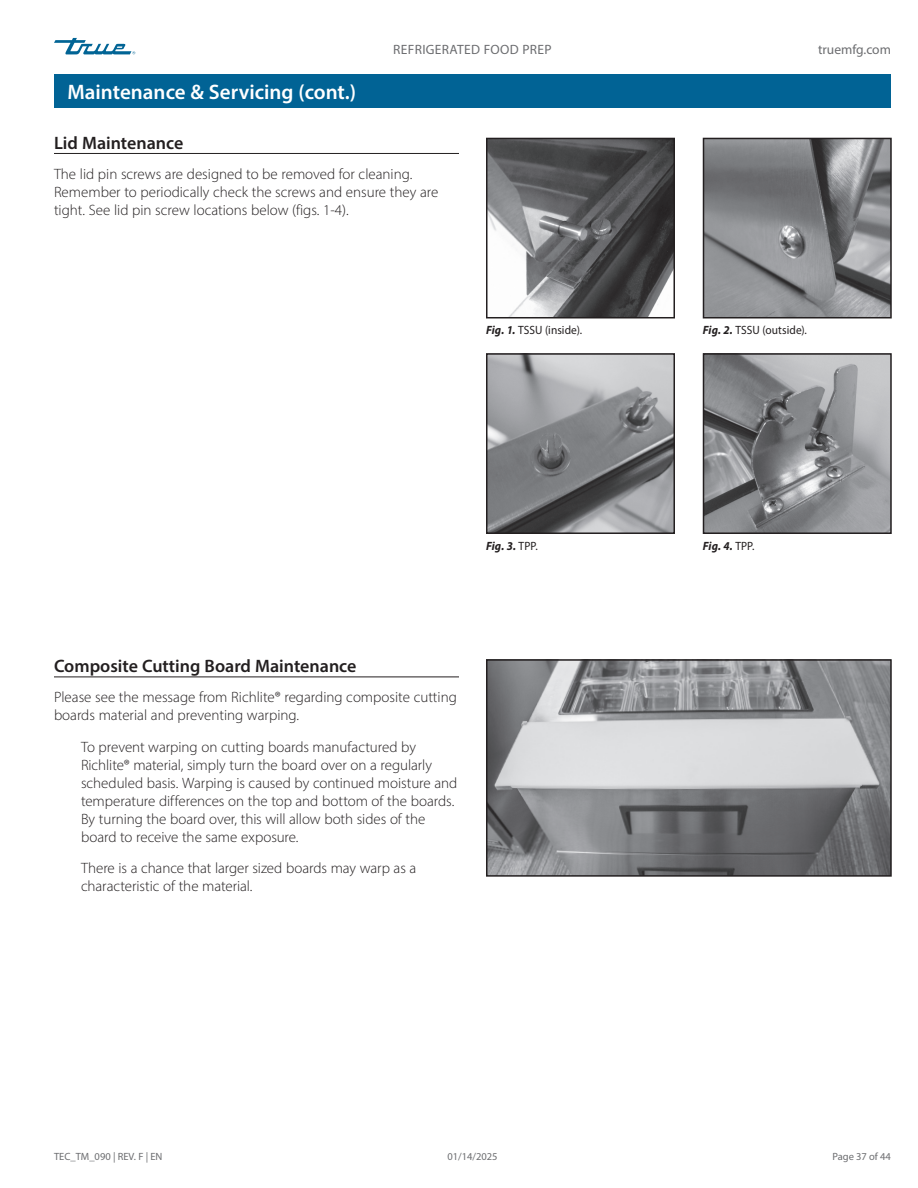
<style>
.page{position:relative;width:918px;height:1188px;background:#fff}
.page>*{position:absolute;margin:0;border:0;box-sizing:border-box;transform-origin:0 0}
.t1{font:600 21px "Myriad Pro";color:#fff}
.t2{font:600 18px "Myriad Pro";color:#231f20}
.t3{font:300 15px/18px "Myriad Pro";color:#231f20}
.t4{font:13.5px "Myriad Pro";letter-spacing:.025em;color:#6c6d70}
.t5{font:13.5px "Myriad Pro";color:#6c6d70}
.t6{font:12px "Myriad Pro";letter-spacing:.01em;color:#231f20;scale:.95 1}
.t7{font:italic 700 12px "Myriad Pro";letter-spacing:.005em;color:#231f20;scale:.95 1}
.t8{font:10.5px "Myriad Pro";color:#6c6d70}
.s1{font-weight:700;font-style:italic}
.s2{font-weight:400;font-style:normal}
</style>
<div class="page">
<svg style="left:54px;top:38px;width:81px;height:16px"></svg>
<div style="left:54px;top:74px;width:837px;height:34px;background:#016395"></div>
<hr style="left:54px;top:153px;width:405px;height:1px;background:#231f20">
<hr style="left:54px;top:677px;width:405px;height:1px;background:#231f20">
<img style="left:489px;top:141px;width:183px;height:174px">
<div style="left:486px;top:138px;width:189px;height:180px;border:2px solid #231f20"></div>
<img style="left:489px;top:356px;width:183px;height:175px">
<div style="left:486px;top:353px;width:189px;height:181px;border:2px solid #231f20"></div>
<img style="left:706px;top:141px;width:183px;height:174px">
<div style="left:703px;top:138px;width:189px;height:180px;border:2px solid #231f20"></div>
<img style="left:706px;top:356px;width:183px;height:175px">
<div style="left:703px;top:353px;width:189px;height:181px;border:2px solid #231f20"></div>
<img style="left:489px;top:662px;width:400px;height:212px">
<div style="left:486px;top:659px;width:406px;height:218px;border:2px solid #231f20"></div>
<p class="t4" style="left:393px;top:42px;width:160px">REFRIGERATED FOOD PREP</p>
<h1 class="t1" style="left:68px;top:79px;width:290px">Maintenance &amp; Servicing (cont.)</h1>
<p class="t2" style="left:54px;top:131px;width:131px">Lid Maintenance</p>
<p class="t3" style="left:54px;top:165px;width:386px">The lid pin screws are designed to be removed for cleaning.<br>Remember to periodically check the screws and ensure they are tight. See lid pin screw locations below (figs. 1-4).</p>
<p class="t6" style="left:486px;top:323px;width:103px"><span class="s1">Fig. 1.</span> TSSU (inside).</p>
<p class="t7" style="left:486px;top:538px;width:56px">Fig. 3. <span class="s2">TPP.</span></p>
<p class="t2" style="left:54px;top:654px;width:304px">Composite Cutting Board Maintenance</p>
<p class="t3" style="left:54px;top:688px;width:404px">Please see the message from Richlite® regarding composite cutting boards material and preventing warping.</p>
<p class="t3" style="left:81px;top:737px;width:378px">To prevent warping on cutting boards manufactured by Richlite® material, simply turn the board over on a regularly scheduled basis. Warping is caused by continued moisture and temperature differences on the top and bottom of the boards.<br>By turning the board over, this will allow both sides of the board to receive the same exposure.</p>
<p class="t3" style="left:81px;top:859px;width:337px">There is a chance that larger sized boards may warp as a characteristic of the material.</p>
<p class="t5" style="left:818px;top:42px;width:74px">truemfg.com</p>
<p class="t6" style="left:703px;top:323px;width:111px"><span class="s1">Fig. 2.</span> TSSU (outside).</p>
<p class="t7" style="left:703px;top:538px;width:56px">Fig. 4. <span class="s2">TPP.</span></p>
<p class="t8" style="left:54px;top:1150px;width:110px">TEC_TM_090 | REV. F | EN</p>
<p class="t8" style="left:447px;top:1150px;width:52px">01/14/2025</p>
<p class="t8" style="left:832px;top:1150px;width:60px">Page 37 of 44</p>
</div>
